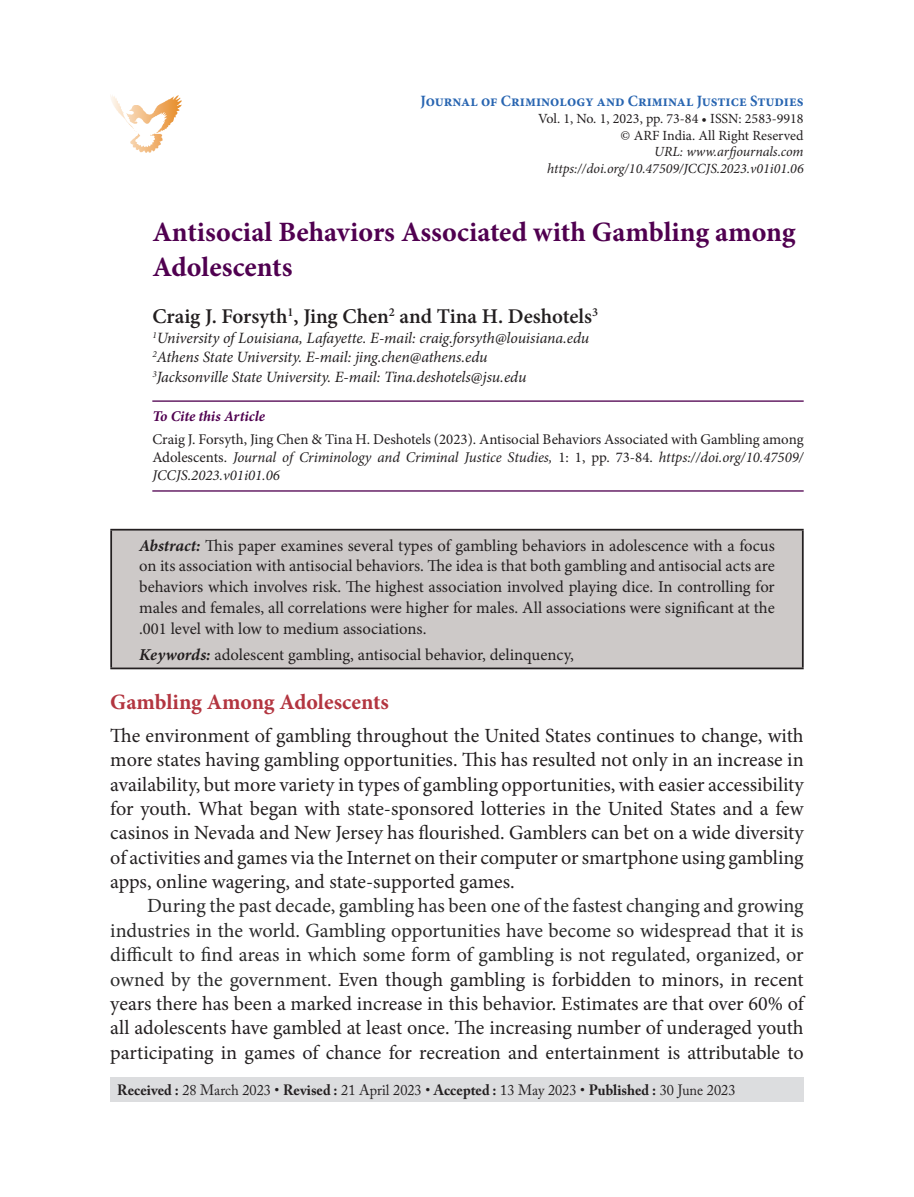
<style>
.page{position:relative;width:914px;height:1197px;background:#fff}
.page>*{position:absolute;margin:0;border:0;box-sizing:border-box;transform-origin:0 0}
.Head{font:700 28px/35px "Minion Pro";color:#500050}
.sub_head_1{font:700 21.88px "Minion Pro";letter-spacing:-.005em;color:#b33540}
.author{font:600 21px "Minion Pro";color:#231f20}
.Body_text{font:20.12px/24.3px "Minion Pro";letter-spacing:-.005em;color:#231f20;text-align:justify}
.Body_left{font:20.12px/24.3px "Minion Pro";letter-spacing:-.005em;color:#231f20;text-align:justify}
.abstract{font:16.62px/20.8px "Minion Pro";color:#231f20;text-align:justify}
.author_ref{font:italic 15.75px/19.6px "Minion Pro";letter-spacing:-.01em;color:#231f20}
.t1{font:700 15.75px "Minion Pro";color:#2865b1;scale:.95 1}
.t2{font:14.88px/17.8px "Minion Pro";letter-spacing:-.005em;color:#231f20;text-align:justify}
.t3{font:14.88px "Adobe Caslon Pro";color:#231f20;scale:.96 1}
.t4{font:italic 700 14.88px "Minion Pro";letter-spacing:-.005em;color:#500050}
.t5{font:italic 14px "Minion Pro";color:#231f20}
.t6{font:14px "Minion Pro";color:#231f20}
.s1{font-style:italic}
.s2{font-weight:700;font-style:italic}
.s3{color:#2a2a2a}
.s4{font-weight:700}
</style>
<div class="page">
<img style="left:110px;top:95px;width:72px;height:58px">
<hr style="left:152px;top:400px;width:651px;height:2px;background:#500050">
<hr style="left:152px;top:490px;width:651px;height:2px;background:#500050">
<div style="left:111px;top:530px;width:691px;height:138px;background:#cdc9c8"></div>
<hr style="left:110px;top:529px;width:693px;height:2px;background:#231f20">
<hr style="left:110px;top:531px;width:2px;height:137px;background:#231f20">
<hr style="left:802px;top:531px;width:1px;height:137px;background:#231f20">
<hr style="left:110px;top:668px;width:693px;height:1px;background:#231f20">
<div style="left:110px;top:1077px;width:693px;height:25px;background:#dcdddf"></div>
<p class="t1" style="left:420px;top:90px;width:405px">Journal of Criminology and Criminal Justice Studies</p>
<p class="t6" style="left:538px;top:109px;width:267px">Vol. 1, No. 1, 2023, pp. 73-84 • ISSN: 2583-9918</p>
<p class="t6" style="left:620px;top:126px;width:184px">© ARF India. All Right Reserved</p>
<p class="t5" style="left:654px;top:142px;width:151px">URL: www.arfjournals.com</p>
<p class="t5" style="left:547px;top:159px;width:258px">https://doi.org/10.47509/JCCJS.2023.v01i01.06</p>
<p class="Head" style="left:152px;top:214px;width:645px">Antisocial Behaviors Associated with Gambling among<br>Adolescents</p>
<p class="author" style="left:152px;top:302px;width:447px">Craig J. Forsyth<sup>1</sup>, Jing Chen<sup>2</sup> and Tina H. Deshotels<sup>3</sup></p>
<p class="author_ref" style="left:152px;top:328px;width:438px"><sup>1</sup>University of Louisiana, Lafayette. E-mail: craig.forsyth@louisiana.edu<br><sup>2</sup>Athens State University. E-mail: jing.chen@athens.edu<br><sup>3</sup>Jacksonville State University. E-mail: Tina.deshotels@jsu.edu</p>
<p class="t4" style="left:152px;top:406px;width:114px">To Cite this Article</p>
<p class="t2" style="left:152px;top:431px;width:653px">Craig J. Forsyth, Jing Chen &amp; Tina H. Deshotels (2023). Antisocial Behaviors Associated with Gambling among Adolescents. <span class="s1">Journal of Criminology and Criminal Justice Studies,</span> 1: 1, pp. 73-84. <span class="s1">https://doi.org/10.47509/ JCCJS.2023.v01i01.06</span></p>
<p class="abstract" style="left:139px;top:535px;width:637px"><span class="s2">Abstract:</span> This paper examines several types of gambling behaviors in adolescence with a focus on its association with antisocial behaviors. The idea is that both gambling and antisocial acts are behaviors which involves risk. The highest association involved playing dice. In controlling for males and females, all correlations were higher for males. All associations were significant at the .001 level with low to medium associations.</p>
<p class="abstract" style="left:139px;top:644px;width:436px"><span class="s2">Keywords:</span> adolescent gambling, antisocial behavior, delinquency,</p>
<p class="sub_head_1" style="left:110px;top:687px;width:280px">Gambling Among Adolescents</p>
<p class="Body_left" style="left:110px;top:724px;width:695px">The environment of gambling throughout the United States continues to change, with more states having gambling opportunities. This has resulted not only in an increase in availability, but more variety in types of gambling opportunities, with easier accessibility for youth. What began with state-sponsored lotteries in the United States and a few casinos in Nevada and New Jersey has flourished. Gamblers can bet on a wide diversity of activities and games via the Internet on their computer or smartphone using gambling apps, online wagering, and state-supported games.</p>
<p class="Body_text" style="left:110px;top:894px;width:695px;text-indent:37px"><span class="s3">During the past decade, gambling has been one of the fastest changing and growing industries in the world. Gambling opportunities have become so widespread that it is difficult to find areas in which some form of gambling is not regulated, organized, or owned by the government.</span> Even though gambling is forbidden to minors, in recent years there has been a marked increase in this behavior. Estimates are that over 60% of all adolescents have gambled at least once. The increasing number of underaged youth participating in games of chance for recreation and entertainment is attributable to</p>
<p class="t3" style="left:117px;top:1081px;width:645px"><span class="s4">Received :</span> 28 March 2023 • <span class="s4">Revised :</span> 21 April 2023 • <span class="s4">Accepted :</span> 13 May 2023 • <span class="s4">Published :</span> 30 June 2023</p>
</div>
